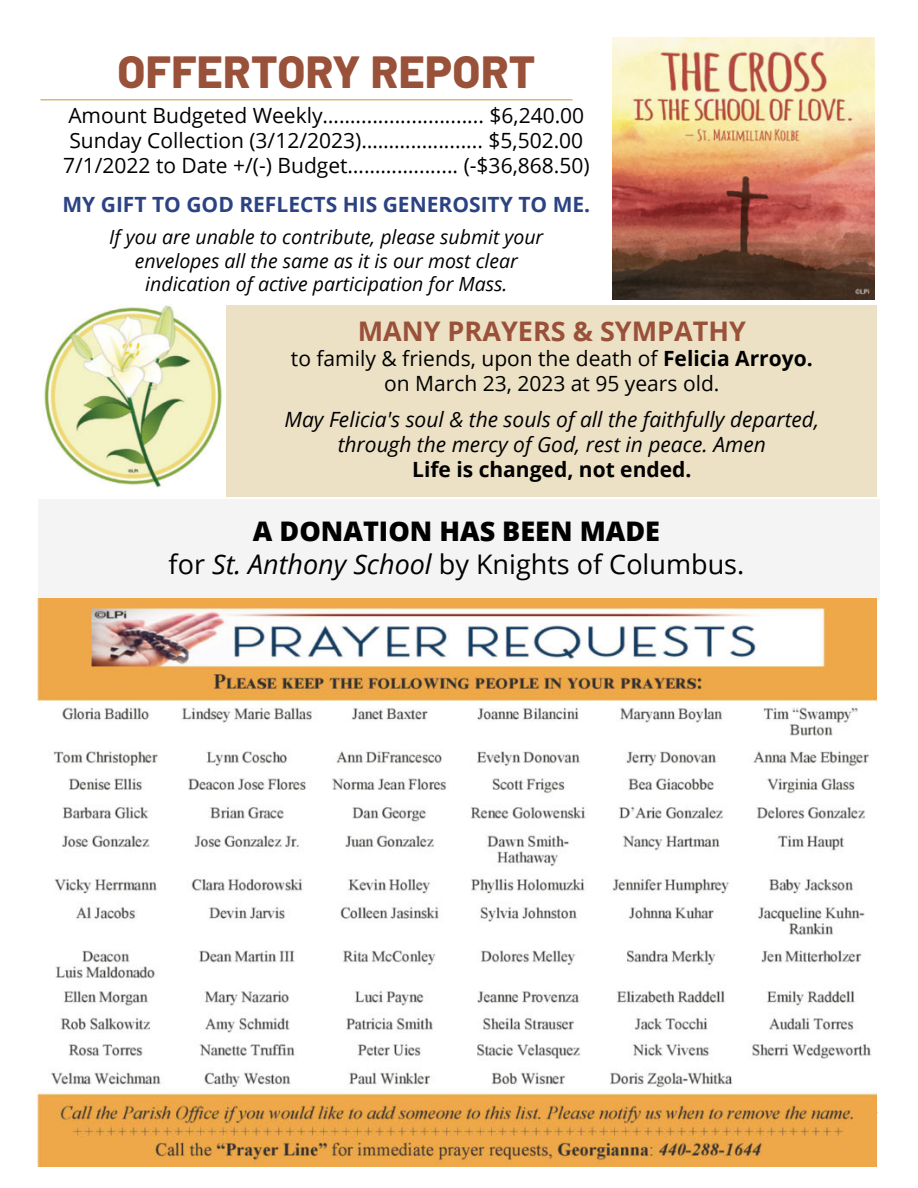
<style>
.page{position:relative;width:918px;height:1188px;background:#fff}
.page>*{position:absolute;margin:0;border:0;box-sizing:border-box;transform-origin:0 0}
.Page_Title_-_Left{font:800 45px "Barlow";letter-spacing:.01em;color:#995139}
.Body_Text{font:27px "Mygswb Open Sans";color:#000}
.Body_Text-2{font:700 27px "Bgytdk Open Sans";color:#995139}
.Body_Text-3{font:800 27px "Open Sans";color:#000}
.Body_Text-4{font:21px "Mygswb Open Sans";color:#000}
.Body_Text-5{font:italic 21px "Open Sans";color:#000}
.Body_Text-6{font:21px "Yhttnv Open Sans";color:#000}
.Body_Text-7{font:700 21px "Bgytdk Open Sans";color:#2c4383}
.Body_Text-8{font:700 21px "Bgytdk Open Sans";color:#000}
.Body_Text-9{font:italic 19.5px "Open Sans";color:#000}
.s1{font-family:"Vvyqbx Open Sans";font-weight:700}
.s2{font-family:"Yhttnv Open Sans"}
.s3{font-family:"Open Sans";font-style:italic}
</style>
<div class="page">
<div style="left:38px;top:499px;width:842px;height:101px;background:#f4f4f4"></div>
<div style="left:227px;top:306px;width:650px;height:191px;background:#ece0c5"></div>
<img style="left:612px;top:37px;width:263px;height:263px">
<hr style="left:40px;top:99px;width:533px;height:2px;background:#d4bb7d">
<img style="left:37px;top:599px;width:840px;height:567px">
<img style="left:41px;top:305px;width:181px;height:182px">
<p class="Page_Title_-_Left" style="left:117px;top:38px;width:420px">OFFERTORY REPORT</p>
<p class="Body_Text-4" style="left:68px;top:101px;width:517px">Amount Budgeted Weekly……....................... $6,240.00</p>
<p class="Body_Text-4" style="left:69px;top:126px;width:515px">Sunday Collection (3/12/2023)………..…........ $5,502.00</p>
<p class="Body_Text-4" style="left:63px;top:151px;width:528px">7/1/2022 to Date +/(-) Budget…………........ (-$36,868.50)</p>
<p class="Body_Text-7" style="left:62px;top:190px;width:529px">MY GIFT TO GOD REFLECTS HIS GENEROSITY TO ME.</p>
<p class="Body_Text-9" style="left:109px;top:224px;width:436px">If you are unable to contribute, please submit your</p>
<p class="Body_Text-9" style="left:135px;top:247px;width:384px">envelopes all the same as it is our most clear</p>
<p class="Body_Text-9" style="left:145px;top:271px;width:364px">indication of active participation for Mass.</p>
<p class="Body_Text-2" style="left:358px;top:312px;width:390px">MANY PRAYERS &amp; SYMPATHY</p>
<p class="Body_Text-6" style="left:291px;top:344px;width:523px">to family &amp; friends, upon the death of <span class="s1">Felicia Arroyo.</span></p>
<p class="Body_Text-4" style="left:384px;top:369px;width:337px">on March 23, 2023 at 95 years old.</p>
<p class="Body_Text-5" style="left:284px;top:405px;width:536px">May Felicia's soul &amp; the souls of all the faithfully departed,</p>
<p class="Body_Text-5" style="left:338px;top:430px;width:430px">through the mercy of God, rest in peace. Amen</p>
<p class="Body_Text-8" style="left:412px;top:455px;width:281px">Life is changed, not ended.</p>
<p class="Body_Text-3" style="left:253px;top:511px;width:409px">A DONATION HAS BEEN MADE</p>
<p class="Body_Text" style="left:169px;top:546px;width:577px"><span class="s2">for</span> <span class="s3">St. Anthony School</span> by Knights of Columbus.</p>
</div>
